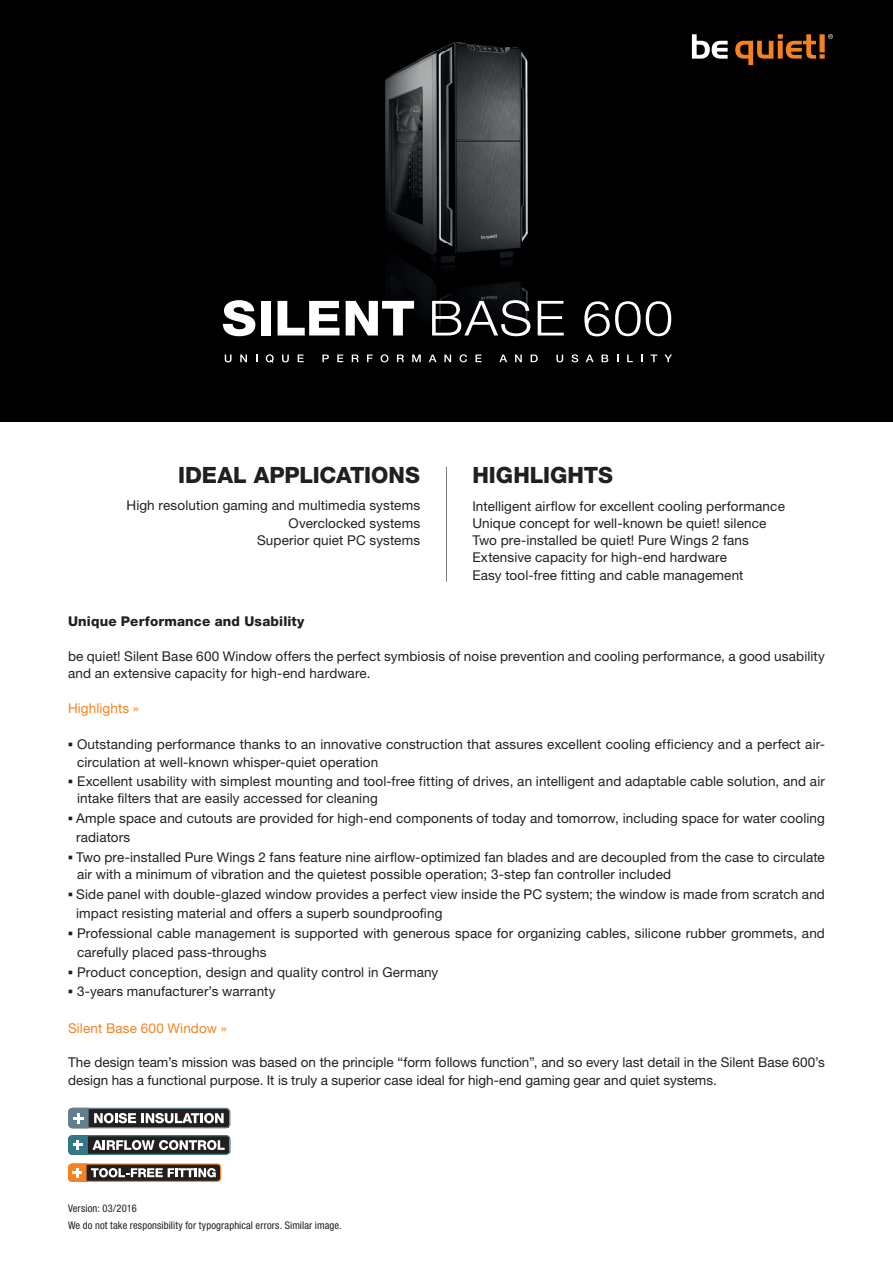
<style>
.page{position:relative;width:893px;height:1263px;background:#fff}
.page>*{position:absolute;margin:0;border:0;box-sizing:border-box;transform-origin:0 0}
.t1{font:800 22.5px "Helvetica Neue LT Pro";color:#231f20}
.t2{font:13.5px/17.2px "Helvetica Neue LT Pro";letter-spacing:.01em;color:#231f20}
.t3{font:13.5px "Helvetica Neue LT Pro";letter-spacing:.01em;color:#f38422}
.t4{font:800 13.5px "Helvetica Neue LT Pro";letter-spacing:.015em;color:#231f20}
.t5{font:condensed 10.5px/17.2px "Helvetica Neue LT Pro";letter-spacing:.015em;color:#231f20}
.s1{font-family:"Franklin Gothic";font-weight:500}
</style>
<div class="page">
<div style="left:0;top:0;width:893px;height:422px;background:#000001"></div>
<svg style="left:692px;top:34px;width:36px;height:25px"></svg>
<svg style="left:735px;top:34px;width:98px;height:31px"></svg>
<hr style="left:446px;top:467px;width:1px;height:115px;background:#7c8084">
<svg style="left:68px;top:1135px;width:163px;height:20px;background:#5a686b"></svg>
<svg style="left:68px;top:1163px;width:153px;height:19px;background:#876d58"></svg>
<svg style="left:68px;top:1108px;width:162px;height:20px"></svg>
<img style="left:369px;top:42px;width:250px;height:321px">
<svg style="left:223px;top:300px;width:32px;height:36px"></svg>
<div style="left:261px;top:301px;width:9px;height:34px;background:#fff"></div>
<svg style="left:278px;top:301px;width:61px;height:34px"></svg>
<svg style="left:346px;top:301px;width:68px;height:34px"></svg>
<svg style="left:225px;top:355px;width:7px;height:7px"></svg>
<svg style="left:240px;top:355px;width:7px;height:7px"></svg>
<svg style="left:266px;top:354px;width:8px;height:9px"></svg>
<svg style="left:282px;top:355px;width:7px;height:7px"></svg>
<svg style="left:298px;top:355px;width:6px;height:7px"></svg>
<svg style="left:322px;top:355px;width:7px;height:7px"></svg>
<svg style="left:337px;top:355px;width:6px;height:7px"></svg>
<svg style="left:352px;top:355px;width:7px;height:7px"></svg>
<svg style="left:367px;top:355px;width:6px;height:7px"></svg>
<svg style="left:381px;top:354px;width:7px;height:8px"></svg>
<svg style="left:397px;top:355px;width:7px;height:7px"></svg>
<svg style="left:412px;top:355px;width:9px;height:7px"></svg>
<svg style="left:429px;top:355px;width:8px;height:7px"></svg>
<svg style="left:444px;top:355px;width:7px;height:7px"></svg>
<svg style="left:460px;top:354px;width:7px;height:8px"></svg>
<svg style="left:475px;top:355px;width:6px;height:7px"></svg>
<svg style="left:499px;top:355px;width:8px;height:7px"></svg>
<svg style="left:515px;top:355px;width:7px;height:7px"></svg>
<svg style="left:531px;top:355px;width:7px;height:7px"></svg>
<svg style="left:556px;top:355px;width:7px;height:7px"></svg>
<svg style="left:571px;top:354px;width:7px;height:8px"></svg>
<svg style="left:586px;top:355px;width:8px;height:7px"></svg>
<svg style="left:601px;top:355px;width:7px;height:7px"></svg>
<svg style="left:627px;top:355px;width:6px;height:7px"></svg>
<svg style="left:651px;top:355px;width:6px;height:7px"></svg>
<svg style="left:664px;top:355px;width:8px;height:7px"></svg>
<svg style="left:432px;top:300px;width:98px;height:36px"></svg>
<svg style="left:538px;top:301px;width:26px;height:34px"></svg>
<svg style="left:584px;top:301px;width:87px;height:35px"></svg>
<h1 class="t1" style="left:178px;top:462px;width:244px">IDEAL APPLICATIONS</h1>
<h1 class="t1" style="left:472px;top:462px;width:142px">HIGHLIGHTS</h1>
<p class="t2" style="left:127px;top:497px;width:295px;text-align:right">High resolution gaming and multimedia systems<br>Overclocked systems<br>Superior quiet PC systems</p>
<p class="t2" style="left:472px;top:497px;width:314px">Intelligent airflow for excellent cooling performance Unique concept for well-known be quiet! silence Two pre-installed be quiet! Pure Wings 2 fans Extensive capacity for high-end hardware<br>Easy tool-free fitting and cable management</p>
<p class="t4" style="left:68px;top:613px;width:238px">Unique Performance and Usability</p>
<p class="t2" style="left:68px;top:647px;width:758px">be quiet! Silent Base 600 Window offers the perfect symbiosis of noise prevention and cooling performance, a good usability and an extensive capacity for high-end hardware.</p>
<p class="t3" style="left:68px;top:699px;width:73px">Highlights »</p>
<p class="t2" style="left:77px;top:735px;width:749px;text-indent:-9px"><span class="s1">▪</span> Outstanding performance thanks to an innovative construction that assures excellent cooling efficiency and a perfect air&shy;circulation at well-known whisper-quiet operation</p>
<p class="t2" style="left:77px;top:772px;width:749px;text-indent:-9px"><span class="s1">▪</span> Excellent usability with simplest mounting and tool-free fitting of drives, an intelligent and adaptable cable solution, and air intake filters that are easily accessed for cleaning</p>
<p class="t2" style="left:76px;top:808px;width:750px;line-height:19.5px;text-indent:-8px"><span class="s1">▪</span> Ample space and cutouts are provided for high-end components of today and tomorrow, including space for water cooling radiators</p>
<p class="t2" style="left:77px;top:848px;width:749px;text-indent:-9px"><span class="s1">▪</span> Two pre-installed Pure Wings 2 fans feature nine airflow-optimized fan blades and are decoupled from the case to circulate air with a minimum of vibration and the quietest possible operation; 3-step fan controller included</p>
<p class="t2" style="left:76px;top:884px;width:750px;line-height:19.5px;text-indent:-8px"><span class="s1">▪</span> Side panel with double-glazed window provides a perfect view inside the PC system; the window is made from scratch and impact resisting material and offers a superb soundproofing</p>
<p class="t2" style="left:77px;top:923px;width:749px;line-height:19.5px;text-indent:-9px"><span class="s1">▪</span> Professional cable management is supported with generous space for organizing cables, silicone rubber grommets, and carefully placed pass-throughs</p>
<p class="t2" style="left:68px;top:963px;width:372px"><span class="s1">▪</span> Product conception, design and quality control in Germany</p>
<p class="t2" style="left:68px;top:982px;width:209px"><span class="s1">▪</span> 3-years manufacturer’s warranty</p>
<p class="t3" style="left:68px;top:1020px;width:160px">Silent Base 600 Window »</p>
<p class="t2" style="left:68px;top:1053px;width:758px">The design team’s mission was based on the principle “form follows function”, and so every last detail in the Silent Base 600’s design has a functional purpose. It is truly a superior case ideal for high-end gaming gear and quiet systems.</p>
<p class="t5" style="left:68px;top:1199px;width:275px">Version: 03/2016<br>We do not take responsibility for typographical errors. Similar image.</p>
</div>
